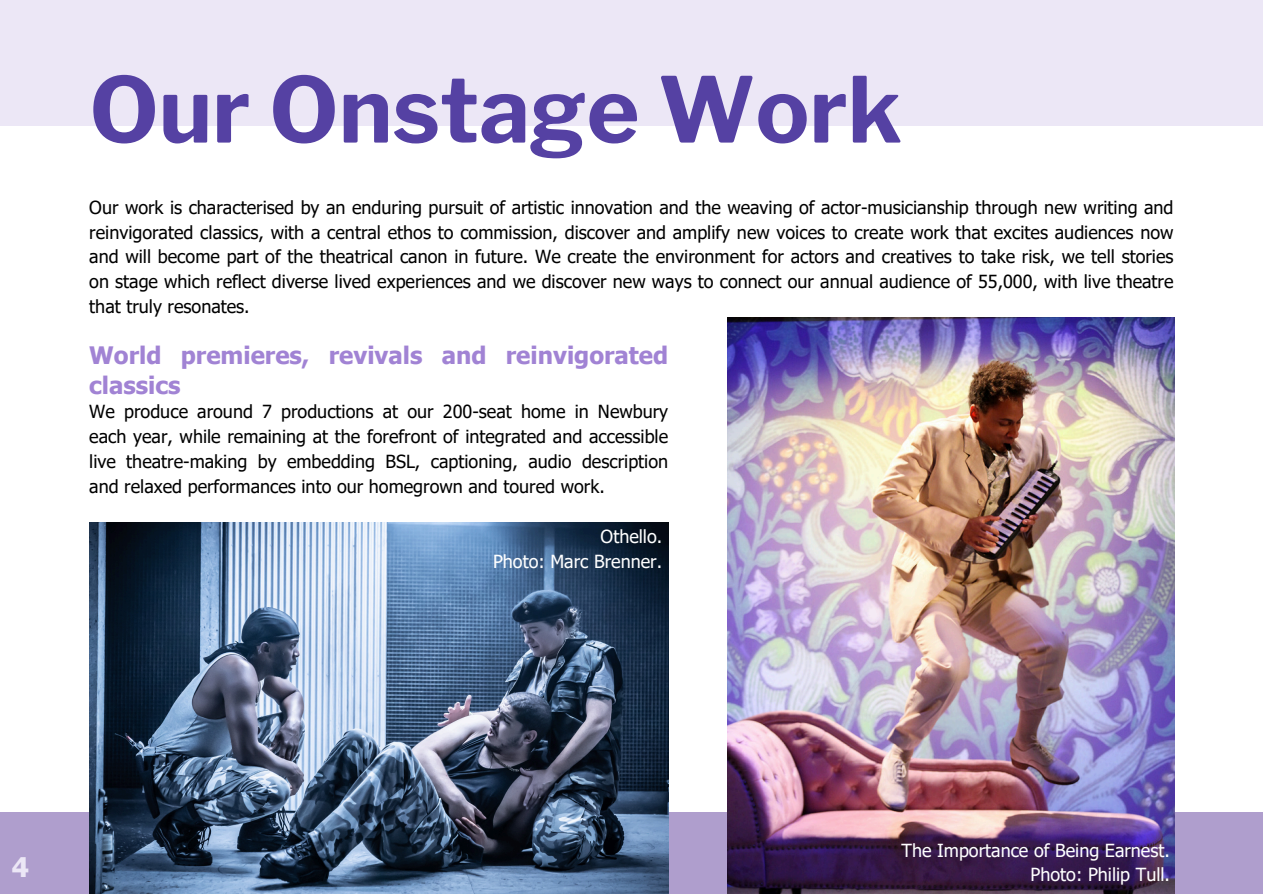
<style>
.page{position:relative;width:1263px;height:894px;background:#fff}
.page>*{position:absolute;margin:0;border:0;box-sizing:border-box;transform-origin:0 0}
.t1{font:700 90px "Libre Franklin";color:#5541a3}
.t2{font:700 27px "Tahoma";color:#ece7f6}
.t3{font:700 24px/29.2px "Tahoma";color:#a183d4}
.t4{font:18px/24.8px "Tahoma";color:#000;text-align:justify}
.t5{font:18px "Tahoma";color:#fff}
</style>
<div class="page">
<div style="left:0;top:0;width:1263px;height:126px;background:#ece7f6"></div>
<div style="left:0;top:811px;width:1263px;height:82px;background:#af9ecd"></div>
<img style="left:727px;top:318px;width:447px;height:575px">
<img style="left:89px;top:522px;width:580px;height:371px">
<h1 class="t1" style="left:89px;top:56px;width:814px">Our Onstage Work</h1>
<p class="t4" style="left:89px;top:194px;width:1086px">Our work is characterised by an enduring pursuit of artistic innovation and the weaving of actor-musicianship through new writing and reinvigorated classics, with a central ethos to commission, discover and amplify new voices to create work that excites audiences now and will become part of the theatrical canon in future. We create the environment for actors and creatives to take risk, we tell stories on stage which reflect diverse lived experiences and we discover new ways to connect our annual audience of 55,000, with live theatre that truly resonates.</p>
<p class="t3" style="left:89px;top:340px;width:580px">World premieres, revivals and reinvigorated classics</p>
<p class="t4" style="left:89px;top:398px;width:580px">We produce around 7 productions at our 200-seat home in Newbury each year, while remaining at the forefront of integrated and accessible live theatre-making by embedding BSL, captioning, audio description and relaxed performances into our homegrown and toured work.</p>
<p class="t5" style="left:601px;top:525px;width:63px">Othello.</p>
<p class="t5" style="left:493px;top:550px;width:171px">Photo: Marc Brenner.</p>
<p class="t5" style="left:902px;top:838px;width:270px">The Importance of Being Earnest.</p>
<p class="t2" style="left:12px;top:849px;width:19px">4</p>
<p class="t5" style="left:1031px;top:863px;width:141px">Photo: Philip Tull.</p>
</div>
